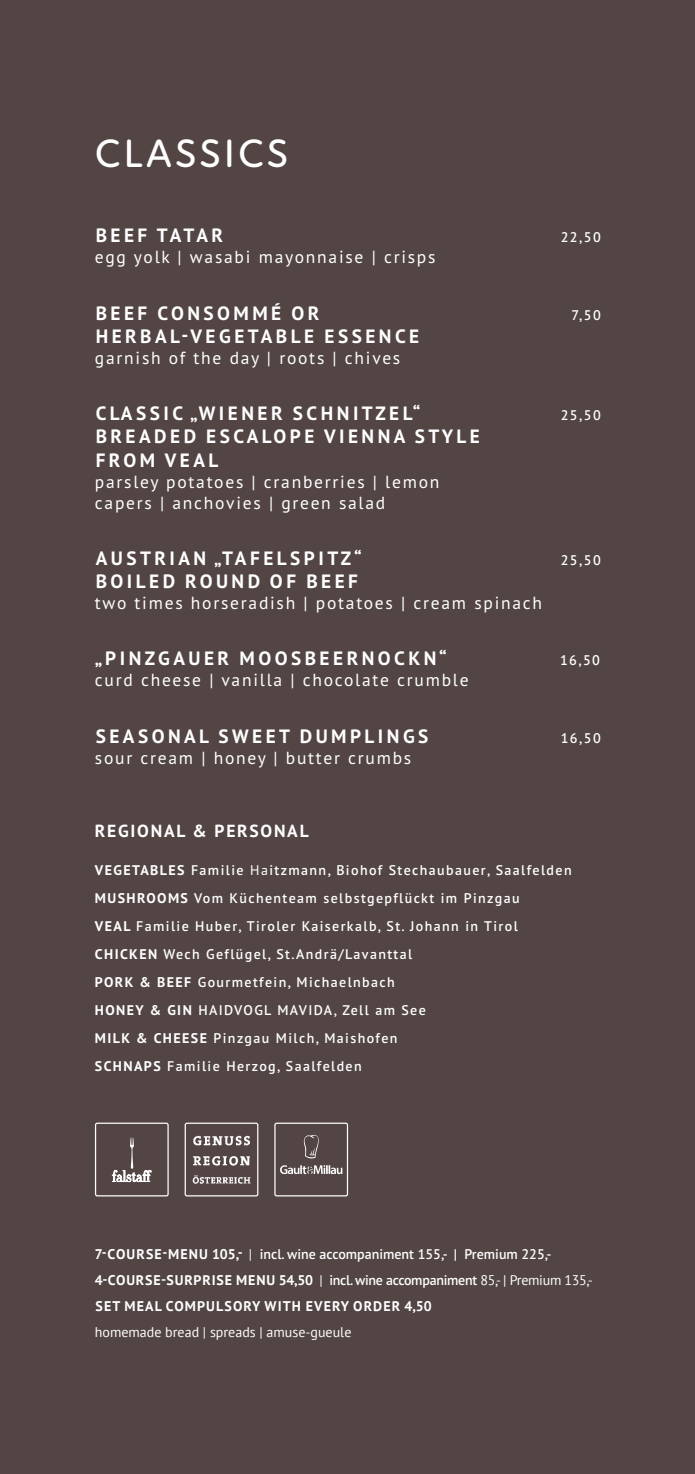
<style>
.page{position:relative;width:695px;height:1474px;background:#fff}
.page>*{position:absolute;margin:0;border:0;box-sizing:border-box;transform-origin:0 0}
.t1{font:500 40.25px "New Atten Round";letter-spacing:.075em;color:#fff}
.t2{font:700 19.25px/23.1px "PT Sans Pro";letter-spacing:.18em;color:#fff}
.t3{font:17.5px/21px "PT Sans Pro";letter-spacing:.1em;color:#fff}
.t4{font:700 17.5px "PT Sans Pro";letter-spacing:.1em;color:#fff}
.t5{font:600 14px/28px "PT Sans Pro";letter-spacing:.1em;color:#fff}
.t6{font:700 14px/26.2px "PT Sans";letter-spacing:.08em;color:#fff}
.t7{font:600 14px "PT Sans Pro";color:#fff}
.t8{font:14px "PT Sans";color:#fff}
.s1{font-weight:700}
.s2{font-weight:400}
.s3{font-family:"PT Sans";font-weight:700}
.s4{font-family:"PT Sans";font-weight:400}
.s5{font-family:"PT Sans Pro";font-weight:600}
</style>
<div class="page">
<div style="left:0;top:0;width:694px;height:1473px;background:#524544"></div>
<svg style="left:280px;top:1165px;width:62px;height:9px"></svg>
<svg style="left:303px;top:1134px;width:15px;height:25px"></svg>
<div style="left:274px;top:1122px;width:74px;height:74px;border:1px solid #fff;border-radius:2px"></div>
<svg style="left:112px;top:1137px;width:39px;height:44px"></svg>
<div style="left:95px;top:1122px;width:74px;height:74px;border:1px solid #fff;border-radius:2px"></div>
<img style="left:192px;top:1135px;width:59px;height:49px">
<div style="left:185px;top:1122px;width:73px;height:74px;border:1px solid #fff;border-radius:2px"></div>
<h1 class="t1" style="left:95px;top:129px;width:195px">CLASSICS</h1>
<h2 class="t2" style="left:96px;top:224px;width:129px">BEEF TATAR</h2>
<p class="t5" style="left:560px;top:223px;width:41px">22,50</p>
<p class="t3" style="left:95px;top:246px;width:342px">egg yolk | wasabi mayonnaise | crisps</p>
<h2 class="t2" style="left:96px;top:301px;width:225px">BEEF CONSOMMÉ OR</h2>
<p class="t5" style="left:571px;top:300px;width:31px">7,50</p>
<h2 class="t2" style="left:96px;top:324px;width:325px">HERBAL-VEGETABLE ESSENCE</h2>
<p class="t3" style="left:95px;top:347px;width:307px">garnish of the day | roots | chives</p>
<h2 class="t2" style="left:96px;top:401px;width:326px">CLASSIC „WIENER SCHNITZEL“</h2>
<p class="t5" style="left:560px;top:401px;width:41px">25,50</p>
<h2 class="t2" style="left:96px;top:425px;width:386px">BREADED ESCALOPE VIENNA STYLE<br>FROM VEAL</h2>
<p class="t3" style="left:95px;top:470px;width:346px">parsley potatoes | cranberries | lemon capers | anchovies | green salad</p>
<h2 class="t2" style="left:96px;top:546px;width:268px">AUSTRIAN „TAFELSPITZ“</h2>
<p class="t5" style="left:560px;top:545px;width:41px">25,50</p>
<h2 class="t2" style="left:96px;top:569px;width:264px">BOILED ROUND OF BEEF</h2>
<p class="t3" style="left:95px;top:592px;width:448px">two times horseradish | potatoes | cream spinach</p>
<h2 class="t2" style="left:95px;top:646px;width:353px">„PINZGAUER MOOSBEERNOCKN“</h2>
<p class="t5" style="left:560px;top:646px;width:41px">16,50</p>
<p class="t3" style="left:95px;top:669px;width:375px">curd cheese | vanilla | chocolate crumble</p>
<h2 class="t2" style="left:96px;top:724px;width:334px">SEASONAL SWEET DUMPLINGS</h2>
<p class="t5" style="left:560px;top:723px;width:41px">16,50</p>
<p class="t3" style="left:95px;top:746px;width:318px">sour cream | honey | butter crumbs</p>
<p class="t4" style="left:95px;top:819px;width:215px">REGIONAL &amp; PERSONAL</p>
<p class="t5" style="left:95px;top:856px;width:478px"><span class="s1">VEGETABLES</span> Familie <span class="s2">Ha</span>itzmann, Biohof Stechaubauer, Saalfelden <span class="s1">MUSHROOMS</span> Vom Küchenteam selbstgepflückt im Pinzgau<br><span class="s1">VEAL</span> Familie Huber, Tiroler Kaiserkalb, St. Johann in Tirol <span class="s1">CHICKEN</span> Wech Geflügel, St.Andrä/Lavanttal<br><span class="s1">PORK &amp; BEEF</span> Gourmetfein, Michaelnbach<br><span class="s1">HONEY &amp; GIN</span> HAIDVOGL MAVIDA, Zell am See<br><span class="s1">MILK &amp; CHEESE</span> Pinzgau Milch, Maishofen<br><span class="s1">SCHNAPS</span> Familie Herzog, Saalfelden</p>
<p class="t7" style="left:95px;top:1244px;width:458px"><span class="s3">7-COURSE-MENU 105,-</span> <span class="s4">|</span> incl. wine accompaniment 155,- | Premium 225,-</p>
<p class="t6" style="left:95px;top:1266px;width:499px">4-COURSE-SURPRISE MENU 54,50 <span class="s2">|</span> <span class="s5">incl. wine accompaniment</span> <span class="s2">85,- | Premium 135,-<br></span>SET MEAL COMPULSORY WITH EVERY ORDER 4,50</p>
<p class="t8" style="left:95px;top:1323px;width:258px">homemade bread | spreads | amuse-gueule</p>
</div>
